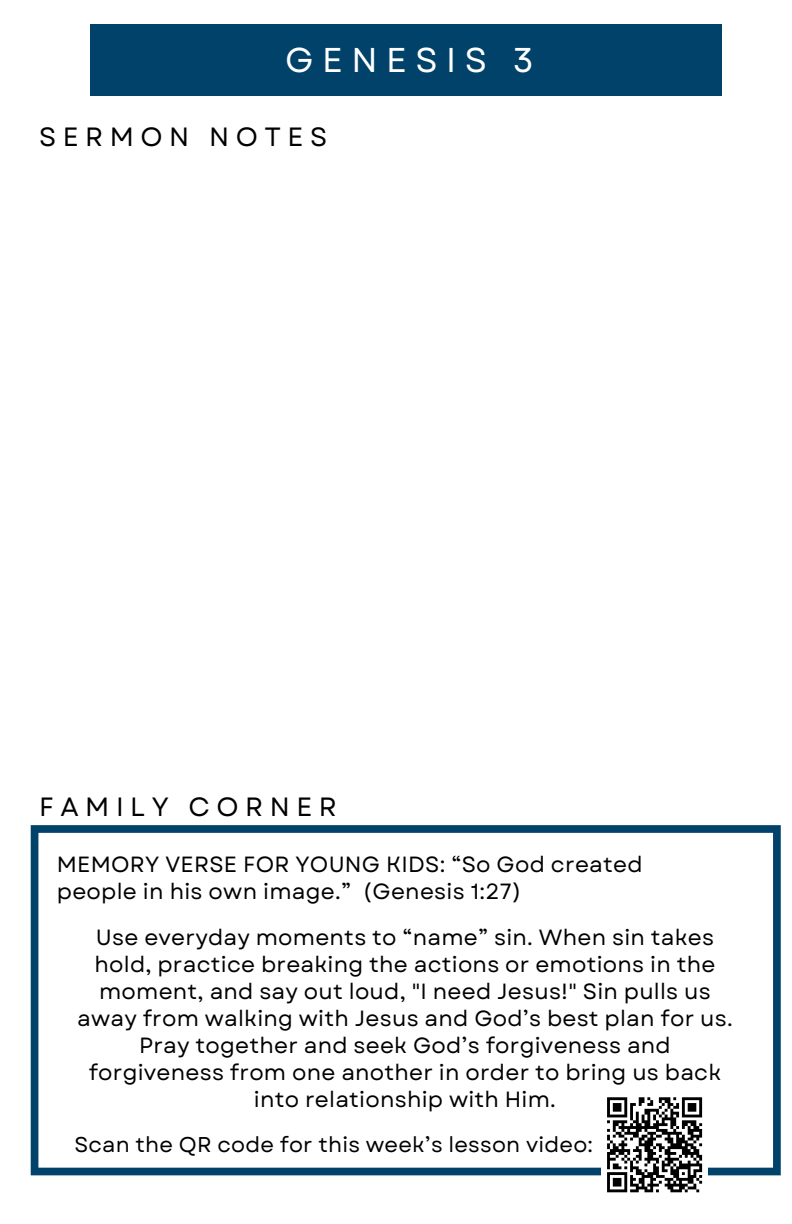
<style>
.page{position:relative;width:792px;height:1224px;background:#fff}
.page>*{position:absolute;margin:0;border:0;box-sizing:border-box;transform-origin:0 0}
.t1{font:34.4px "Garet";letter-spacing:.25em;color:#fff}
.t2{font:26.4px "Garet";letter-spacing:.25em;color:#000}
.t3{font:22px/27px "Garet";letter-spacing:.01em;color:#000}
.t4{font:21.4px "Garet";letter-spacing:.01em;color:#000}
</style>
<div class="page">
<div style="left:90px;top:24px;width:632px;height:72px;background:#00426a"></div>
<svg style="left:31px;top:825px;width:750px;height:350px"></svg>
<div style="left:601px;top:1092px;width:107px;height:106px;background:#fff"></div>
<svg style="left:607px;top:1097px;width:96px;height:96px"></svg>
<h1 class="t1" style="left:285px;top:35px;width:250px">GENESIS 3</h1>
<h2 class="t2" style="left:39px;top:118px;width:290px">SERMON NOTES</h2>
<h2 class="t2" style="left:39px;top:788px;width:299px">FAMILY CORNER</h2>
<p class="t3" style="left:57px;top:851px;width:587px">MEMORY VERSE FOR YOUNG KIDS: “So God created people in his own image.” (Genesis 1:27)</p>
<p class="t3" style="left:77px;top:924px;width:657px;text-align:center">Use everyday moments to “name” sin. When sin takes hold, practice breaking the actions or emotions in the moment, and say out loud, "I need Jesus!" Sin pulls us away from walking with Jesus and God’s best plan for us.<br>Pray together and seek God’s forgiveness and forgiveness from one another in order to bring us back into relationship with Him.</p>
<p class="t4" style="left:74px;top:1129px;width:520px">Scan the QR code for this week’s lesson video:</p>
</div>
